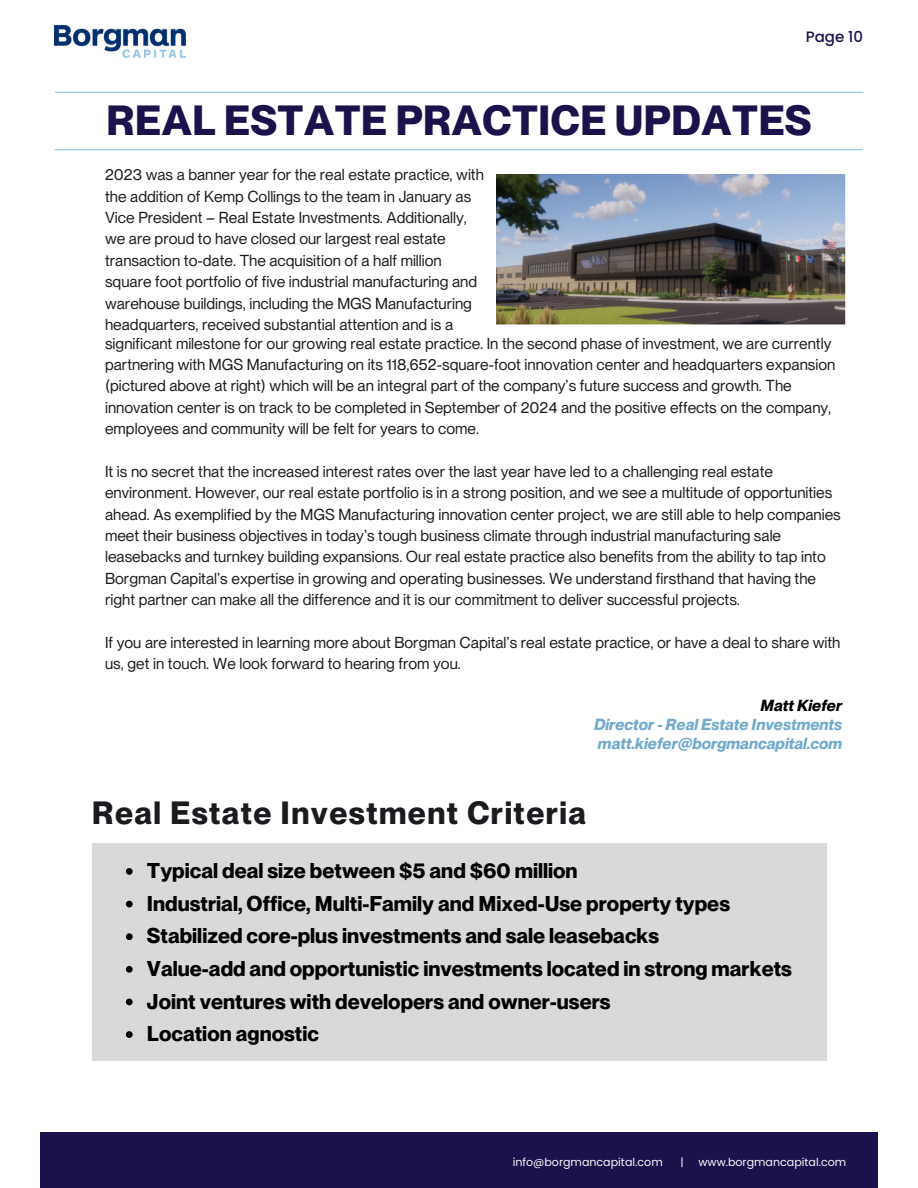
<style>
.page{position:relative;width:918px;height:1188px;background:#fff}
.page>*{position:absolute;margin:0;border:0;box-sizing:border-box;transform-origin:0 0}
.t1{font:700 41.25px "PP Neue Montreal";color:#19124b}
.t2{font:700 31.5px "PP Neue Montreal";letter-spacing:.045em;color:#1a1b1e}
.t3{font:700 21px/32.7px "PP Neue Montreal";color:#000}
.t4{font:italic 700 15.75px/19.2px "PP Neue Montreal";color:#74aacc}
.t5{font:italic 700 15.75px "PP Neue Montreal";color:#000}
.t6{font:15.6px/21.3px "PP Neue Montreal";color:#1a1b1e}
.t7{font:500 15px "Poppins";color:#19124b}
.t8{font:700 13.65px "PP Neue Montreal";color:#fff}
.t9{font:11.1px "Poppins";color:#f9f9f9}
</style>
<div class="page">
<hr style="left:55px;top:149px;width:808px;height:1px;background:#8fc5e8">
<div style="left:40px;top:1132px;width:838px;height:56px;background:#19124b"></div>
<hr style="left:56px;top:92px;width:807px;height:1px;background:#8fc5e8">
<img style="left:55px;top:25px;width:130px;height:33px">
<div style="left:92px;top:844px;width:734px;height:217px;background:#d9d9d9"></div>
<img style="left:497px;top:174px;width:349px;height:151px">
<svg style="left:126px;top:868px;width:7px;height:7px"></svg>
<svg style="left:126px;top:901px;width:7px;height:6px"></svg>
<svg style="left:126px;top:933px;width:7px;height:7px"></svg>
<svg style="left:126px;top:966px;width:7px;height:7px"></svg>
<svg style="left:126px;top:999px;width:7px;height:6px"></svg>
<svg style="left:126px;top:1031px;width:7px;height:7px"></svg>
<p class="t7" style="left:806px;top:26px;width:59px">Page 10</p>
<h1 class="t1" style="left:106px;top:96px;width:707px">REAL ESTATE PRACTICE UPDATES</h1>
<p class="t6" style="left:105px;top:164px;width:380px">2023 was a banner year for the real estate practice, with the addition of Kemp Collings to the team in January as Vice President – Real Estate Investments. Additionally, we are proud to have closed our largest real estate transaction to-date. The acquisition of a half million square foot portfolio of five industrial manufacturing and warehouse buildings, including the MGS Manufacturing headquarters, received substantial attention and is a</p>
<p class="t6" style="left:105px;top:332px;width:732px">significant milestone for our growing real estate practice. In the second phase of investment, we are currently partnering with MGS Manufacturing on its 118,652-square-foot innovation center and headquarters expansion (pictured above at right) which will be an integral part of the company’s future success and growth. The innovation center is on track to be completed in September of 2024 and the positive effects on the company, employees and community will be felt for years to come.</p>
<p class="t6" style="left:105px;top:461px;width:737px">It is no secret that the increased interest rates over the last year have led to a challenging real estate environment. However, our real estate portfolio is in a strong position, and we see a multitude of opportunities ahead. As exemplified by the MGS Manufacturing innovation center project, we are still able to help companies meet their business objectives in today’s tough business climate through industrial manufacturing sale leasebacks and turnkey building expansions. Our real estate practice also benefits from the ability to tap into Borgman Capital’s expertise in growing and operating businesses. We understand firsthand that having the right partner can make all the difference and it is our commitment to deliver successful projects.</p>
<p class="t6" style="left:105px;top:632px;width:737px">If you are interested in learning more about Borgman Capital’s real estate practice, or have a deal to share with us, get in touch. We look forward to hearing from you.</p>
<p class="t5" style="left:761px;top:696px;width:83px">Matt Kiefer</p>
<p class="t4" style="left:594px;top:715px;width:250px">Director - Real Estate Investments matt.kiefer@borgmancapital.com</p>
<h2 class="t2" style="left:92px;top:793px;width:496px">Real Estate Investment Criteria</h2>
<p class="t3" style="left:147px;top:854px;width:647px">Typical deal size between $5 and $60 million<br>Industrial, Office, Multi-Family and Mixed-Use property types Stabilized core-plus investments and sale leasebacks<br>Value-add and opportunistic investments located in strong markets Joint ventures with developers and owner-users<br>Location agnostic</p>
<p class="t8" style="left:791px;top:1148px;width:45px">Page 5</p>
<p class="t9" style="left:513px;top:1154px;width:152px">info@borgmancapital.com</p>
<p class="t9" style="left:681px;top:1154px;width:5px">|</p>
<p class="t9" style="left:699px;top:1154px;width:149px">www.borgmancapital.com</p>
</div>
